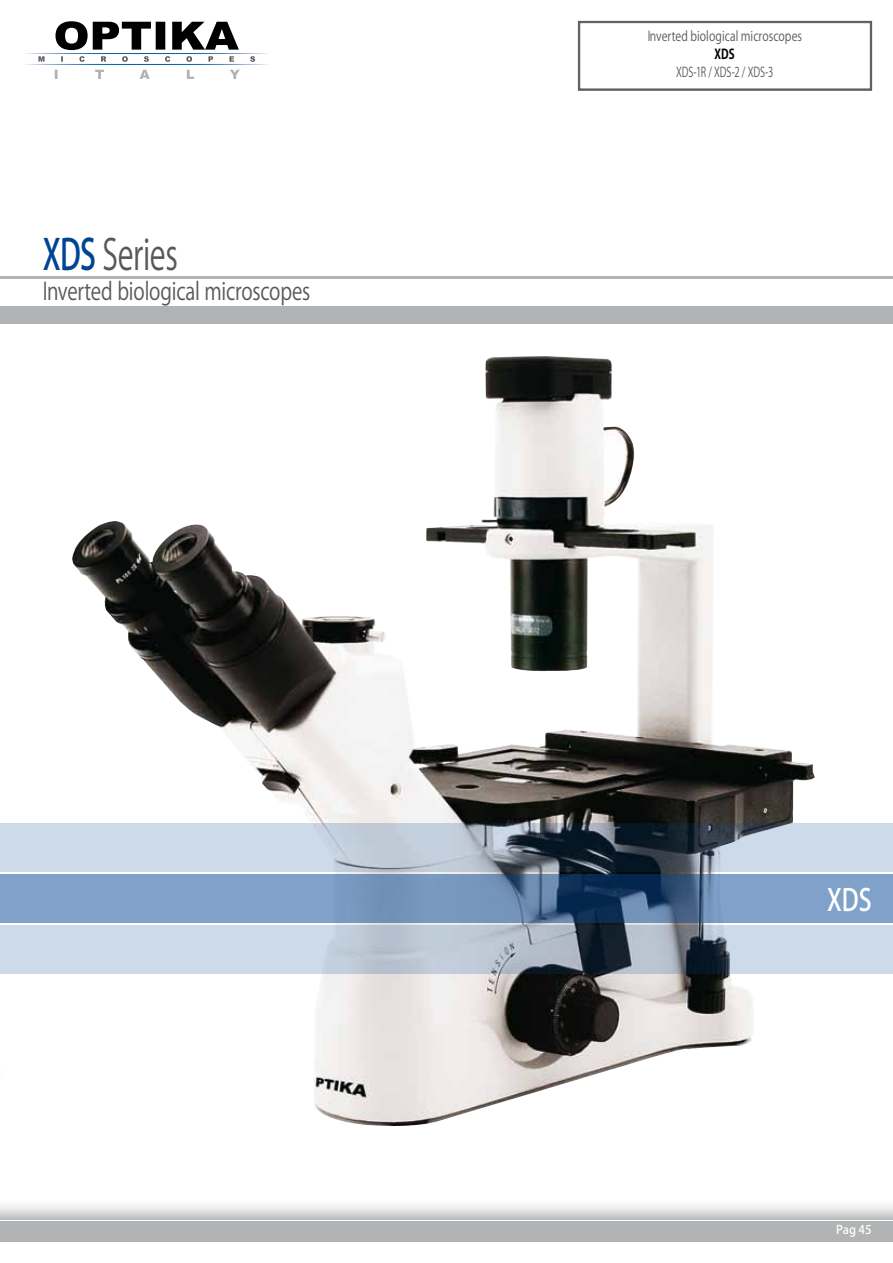
<style>
.page{position:relative;width:893px;height:1263px;background:#fff}
.page>*{position:absolute;margin:0;border:0;box-sizing:border-box;transform-origin:0 0}
.t1{font:42px "Koz Go Pro";letter-spacing:-.015em;color:#58585a;scale:.7 1}
.t2{font:500 30px "Koz Go Pro";color:#fff;scale:.8 1}
.t3{font:24px "Koz Go Pro";letter-spacing:-.01em;color:#58585a;scale:.8 1}
.t4{font:13.5px "Koz Go Pro";color:#58585a;scale:.8 1}
.t5{font:13.5px "Koz Go Pro";color:#58585a;scale:.7 1}
.t6{font:700 13.5px "Koz Go Pro";color:#000;scale:.8 1}
.t7{font:500 12px "Koz Go Pro";color:#fff}
.s1{font-weight:500;color:#004494}
</style>
<div class="page">
<svg style="left:55px;top:70px;width:185px;height:9px"></svg>
<svg style="left:38px;top:56px;width:217px;height:6px"></svg>
<svg style="left:56px;top:21px;width:183px;height:29px"></svg>
<img style="left:70px;top:356px;width:745px;height:770px">
<svg style="left:0;top:875px;width:893px;height:48px;background:#6d8db5"></svg>
<svg style="left:0;top:824px;width:893px;height:48px;background:#a2aebd"></svg>
<svg style="left:0;top:926px;width:893px;height:48px;background:#b2becd"></svg>
<svg style="left:0;top:1205px;width:893px;height:14px;background:#dbdcdd"></svg>
<div style="left:0;top:1221px;width:893px;height:17px;background:#b1b3b4"></div>
<hr style="left:0;top:1240px;width:893px;height:2px;background:#b1b3b4">
<hr style="left:0;top:276px;width:893px;height:2px;background:#b1b3b4">
<div style="left:0;top:306px;width:893px;height:17px;background:#b1b3b4"></div>
<svg style="left:578px;top:21px;width:294px;height:69px"></svg>
<div style="left:579px;top:22px;width:292px;height:68px;border:1px solid #58585a"></div>
<h1 class="t1" style="left:43px;top:227px;width:195px"><span class="s1">XDS</span> Series</h1>
<p class="t3" style="left:43px;top:275px;width:336px">Inverted biological microscopes</p>
<p class="t4" style="left:647px;top:28px;width:195px">Inverted biological microscopes</p>
<p class="t6" style="left:714px;top:46px;width:27px">XDS</p>
<p class="t5" style="left:676px;top:64px;width:141px">XDS-1R / XDS-2 / XDS-3</p>
<p class="t2" style="left:827px;top:880px;width:57px">XDS</p>
<p class="t7" style="left:836px;top:1222px;width:37px">Pag 45</p>
</div>
